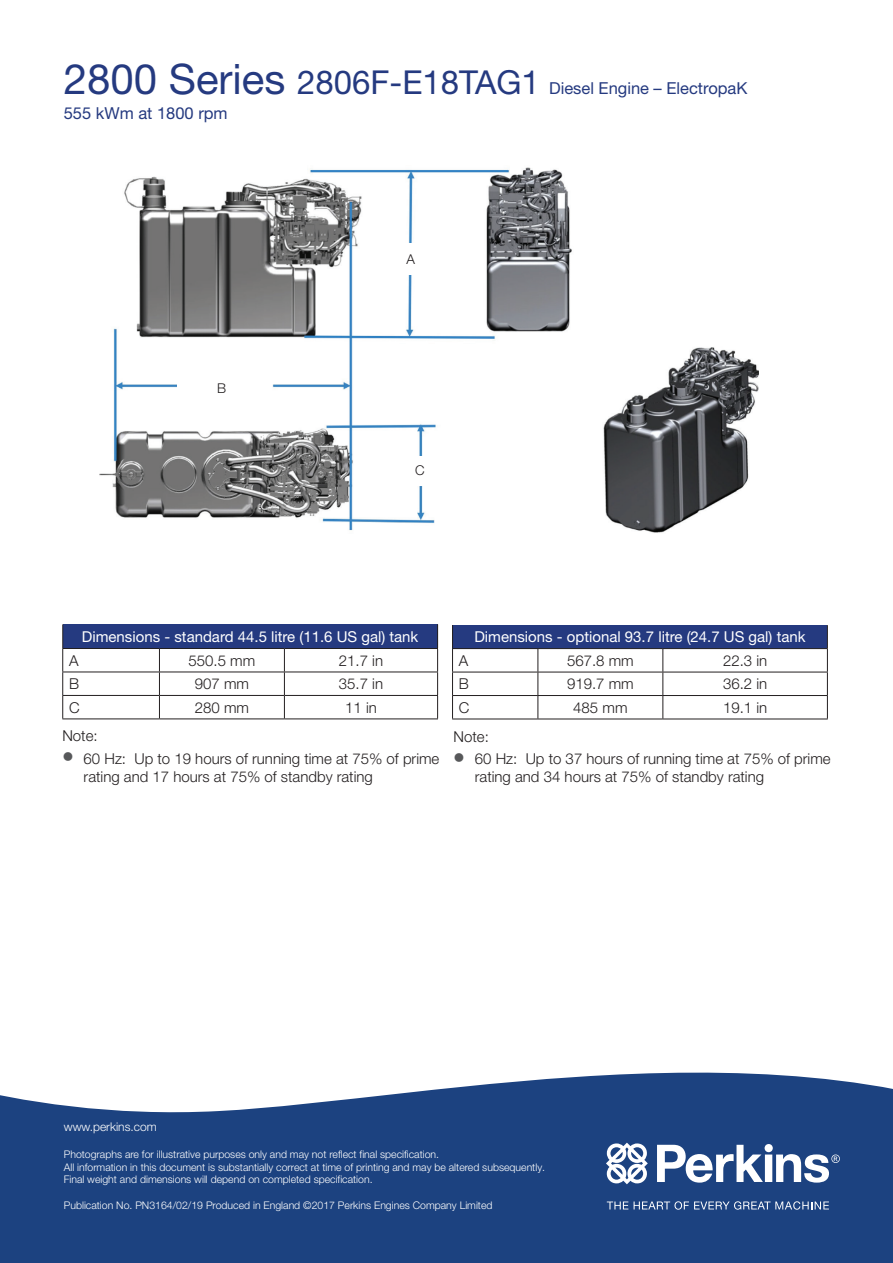
<style>
.page{position:relative;width:893px;height:1263px;background:#fff}
.page>*{position:absolute;margin:0;border:0;box-sizing:border-box;transform-origin:0 0}
.t1{font:16.5px/24.8px "Helvetica Neue LT Pro";color:#253a80}
.t2{font:300 15px/18px "Helvetica Neue LT Pro";color:#231f20}
.t3{font:15px "Helvetica Neue LT Pro";color:#fff}
.t4{font:300 13.5px "Helvetica Neue LT Pro";color:#231f20}
.t5{font:300 12px "Helvetica Neue LT Pro";color:#fff}
.t6{font:300 10.5px/12.6px "Helvetica Neue LT Pro";color:#fff}
.s1{font-size:42px}
.s2{font-size:33px}
.s3{color:#57585a}
</style>
<div class="page">
<svg style="left:0;top:1072px;width:893px;height:191px;background:#34568d"></svg>
<svg style="left:607px;top:1201px;width:21px;height:8px"></svg>
<svg style="left:634px;top:1201px;width:195px;height:9px;background:#5874a1"></svg>
<svg style="left:606px;top:1143px;width:42px;height:41px"></svg>
<svg style="left:657px;top:1144px;width:183px;height:38px"></svg>
<img style="left:100px;top:167px;width:658px;height:366px">
<div style="left:365px;top:243px;width:92px;height:32px;background:#fff"></div>
<div style="left:177px;top:373px;width:89px;height:29px;background:#fff"></div>
<div style="left:63px;top:624px;width:375px;height:24px;background:#253a80"></div>
<hr style="left:62px;top:672px;width:97px;height:1px;background:#231f20">
<hr style="left:62px;top:695px;width:97px;height:1px;background:#231f20">
<hr style="left:62px;top:718px;width:97px;height:1px;background:#231f20">
<svg style="left:62px;top:624px;width:1px;height:94px"></svg>
<svg style="left:159px;top:624px;width:279px;height:95px"></svg>
<hr style="left:62px;top:648px;width:97px;height:1px;background:#231f20">
<div style="left:453px;top:625px;width:374px;height:24px;background:#253a80"></div>
<hr style="left:538px;top:719px;width:125px;height:1px;background:#231f20">
<hr style="left:663px;top:719px;width:165px;height:1px;background:#231f20">
<hr style="left:452px;top:672px;width:86px;height:1px;background:#231f20">
<hr style="left:452px;top:695px;width:86px;height:1px;background:#231f20">
<hr style="left:452px;top:719px;width:86px;height:1px;background:#231f20">
<svg style="left:452px;top:625px;width:1px;height:94px"></svg>
<svg style="left:537px;top:625px;width:291px;height:94px"></svg>
<hr style="left:452px;top:648px;width:86px;height:1px;background:#231f20">
<hr style="left:538px;top:648px;width:125px;height:1px;background:#231f20">
<hr style="left:663px;top:648px;width:165px;height:1px;background:#231f20">
<div style="left:375px;top:456px;width:90px;height:29px;background:#fff"></div>
<h1 class="t1" style="left:64px;top:75px;width:685px"><span class="s1">2800 Series</span> <span class="s2">2806F-E18TAG1</span> Diesel Engine – ElectropaK<br>555 kWm at 1800 rpm</h1>
<p class="t4" style="left:217px;top:379px;width:11px">B</p>
<p class="t4" style="left:406px;top:251px;width:10px">A</p>
<p class="t4" style="left:415px;top:462px;width:11px">C</p>
<h2 class="t3" style="left:82px;top:627px;width:338px">Dimensions - standard 44.5 litre (11.6 US gal) tank</h2>
<h2 class="t2" style="left:69px;top:651px;width:11px">A</h2>
<h2 class="t2" style="left:189px;top:651px;width:68px">550.5 mm</h2>
<h2 class="t2" style="left:339px;top:651px;width:46px">21.7 in</h2>
<h2 class="t2" style="left:69px;top:674px;width:12px">B</h2>
<h2 class="t2" style="left:195px;top:674px;width:56px">907 mm</h2>
<h2 class="t2" style="left:339px;top:674px;width:46px">35.7 in</h2>
<h2 class="t2" style="left:69px;top:698px;width:12px">C</h2>
<h2 class="t2" style="left:195px;top:698px;width:56px">280 mm</h2>
<h2 class="t2" style="left:345px;top:698px;width:33px">11 in</h2>
<h2 class="t2" style="left:62px;top:727px;width:37px">Note:</h2>
<h2 class="t2" style="left:84px;top:749px;width:357px;text-indent:-21px"><span class="s3">●</span> 60 Hz: Up to 19 hours of running time at 75% of prime rating and 17 hours at 75% of standby rating</h2>
<h2 class="t3" style="left:474px;top:628px;width:333px">Dimensions - optional 93.7 litre (24.7 US gal) tank</h2>
<h2 class="t2" style="left:459px;top:651px;width:11px">A</h2>
<h2 class="t2" style="left:567px;top:651px;width:68px">567.8 mm</h2>
<h2 class="t2" style="left:723px;top:651px;width:46px">22.3 in</h2>
<h2 class="t2" style="left:459px;top:674px;width:12px">B</h2>
<h2 class="t2" style="left:567px;top:674px;width:68px">919.7 mm</h2>
<h2 class="t2" style="left:723px;top:674px;width:46px">36.2 in</h2>
<h2 class="t2" style="left:459px;top:698px;width:12px">C</h2>
<h2 class="t2" style="left:573px;top:698px;width:56px">485 mm</h2>
<h2 class="t2" style="left:723px;top:698px;width:46px">19.1 in</h2>
<h2 class="t2" style="left:454px;top:727px;width:37px">Note:</h2>
<h2 class="t2" style="left:475px;top:750px;width:357px;text-indent:-21px"><span class="s3">●</span> 60 Hz: Up to 37 hours of running time at 75% of prime rating and 34 hours at 75% of standby rating</h2>
<p class="t5" style="left:64px;top:1119px;width:94px">www.perkins.com</p>
<p class="t6" style="left:64px;top:1148px;width:483px">Photographs are for illustrative purposes only and may not reflect final specification.<br>All information in this document is substantially correct at time of printing and may be altered subsequently.<br>Final weight and dimensions will depend on completed specification.</p>
<p class="t6" style="left:64px;top:1198px;width:430px">Publication No. PN3164/02/19 Produced in England ©2017 Perkins Engines Company Limited</p>
</div>
